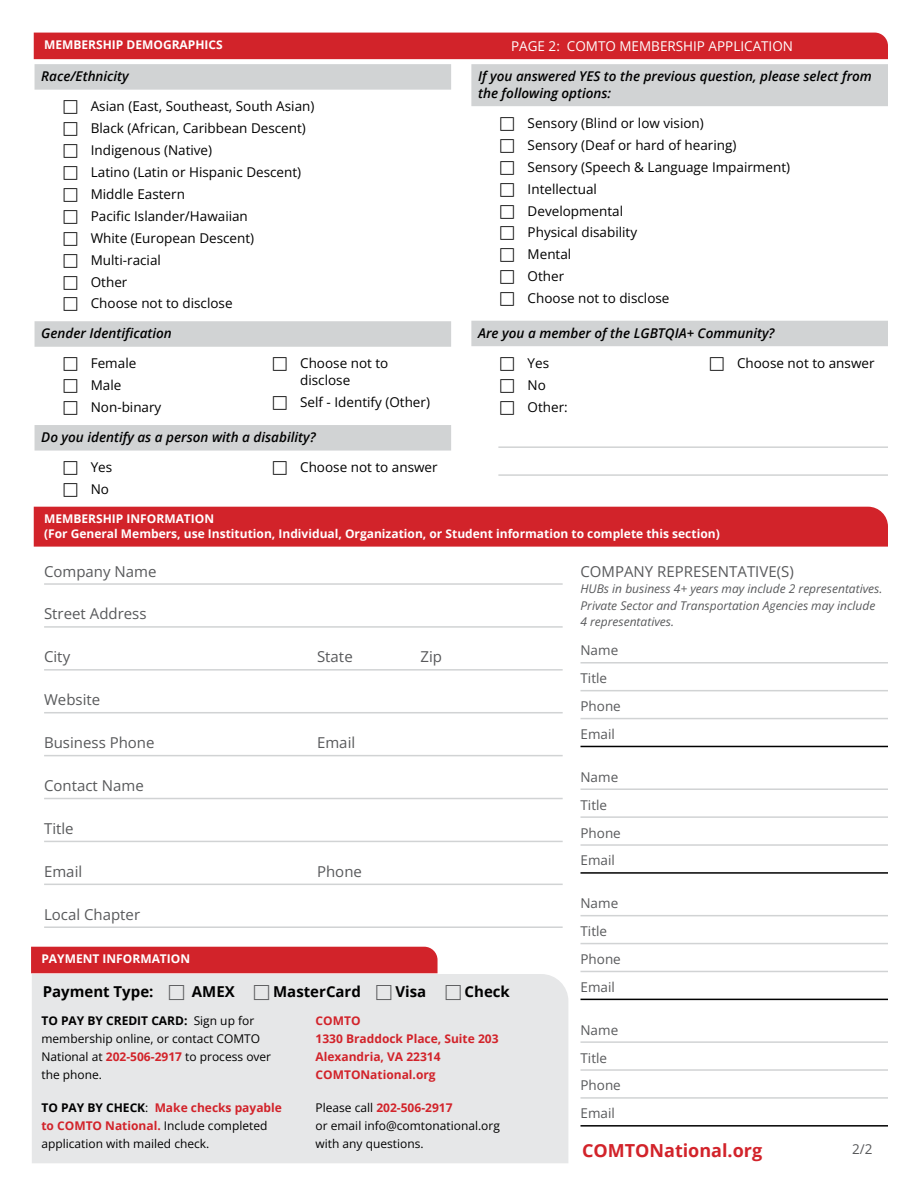
<style>
.page{position:relative;width:918px;height:1188px;background:#fff}
.page>*{position:absolute;margin:0;border:0;box-sizing:border-box;transform-origin:0 0}
.t1{font:700 18px "Open Sans";color:#d2232a}
.t2{font:15px "Open Sans";color:#58595b}
.t3{font:700 15px "Open Sans";color:#000}
.t4{font:13.5px/21.9px "Open Sans";color:#000}
.t5{font:italic 600 13.5px/16.5px "Open Sans";color:#000}
.t6{font:13.5px/27.9px "Open Sans";color:#58595b}
.t7{font:13.5px "Open Sans";color:#fff}
.t8{font:12px/18px "Open Sans";color:#000}
.t9{font:700 12px/14.4px "Open Sans";color:#fff}
.t10{font:italic 12px/16.5px "Open Sans";color:#58595b}
.t11{font:700 12px/18px "Open Sans";color:#d2232a}
.s1{font-weight:700}
.s2{font-weight:700;color:#d2232a}
</style>
<div class="page">
<div style="left:32px;top:974px;width:536px;height:189px;background:#e6e7e8"></div>
<div style="left:35px;top:64px;width:416px;height:26px;background:#d1d3d4"></div>
<div style="left:35px;top:321px;width:416px;height:26px;background:#d1d3d4"></div>
<div style="left:35px;top:425px;width:416px;height:26px;background:#d1d3d4"></div>
<div style="left:471px;top:64px;width:417px;height:42px;background:#d1d3d4"></div>
<div style="left:471px;top:321px;width:417px;height:25px;background:#d1d3d4"></div>
<hr style="left:498px;top:446px;width:390px;height:2px;background:#d1d3d4">
<hr style="left:498px;top:474px;width:390px;height:2px;background:#d1d3d4">
<hr style="left:44px;top:583px;width:519px;height:2px;background:#d1d3d4">
<hr style="left:44px;top:626px;width:519px;height:2px;background:#d1d3d4">
<hr style="left:44px;top:669px;width:519px;height:2px;background:#d1d3d4">
<hr style="left:44px;top:712px;width:519px;height:1px;background:#d1d3d4">
<hr style="left:44px;top:755px;width:519px;height:1px;background:#d1d3d4">
<hr style="left:44px;top:798px;width:519px;height:1px;background:#d1d3d4">
<hr style="left:44px;top:841px;width:519px;height:1px;background:#d1d3d4">
<hr style="left:44px;top:884px;width:519px;height:1px;background:#d1d3d4">
<hr style="left:44px;top:926px;width:519px;height:2px;background:#d1d3d4">
<div style="left:34px;top:33px;width:854px;height:26px;background:#d2232a"></div>
<div style="left:34px;top:507px;width:854px;height:40px;background:#d2232a"></div>
<hr style="left:580px;top:662px;width:308px;height:2px;background:#d1d3d4">
<hr style="left:580px;top:690px;width:308px;height:1px;background:#d1d3d4">
<hr style="left:580px;top:718px;width:308px;height:1px;background:#d1d3d4">
<hr style="left:580px;top:746px;width:308px;height:1px;background:#000">
<hr style="left:580px;top:788px;width:308px;height:2px;background:#d1d3d4">
<hr style="left:580px;top:816px;width:308px;height:2px;background:#d1d3d4">
<hr style="left:580px;top:844px;width:308px;height:2px;background:#d1d3d4">
<hr style="left:580px;top:872px;width:308px;height:2px;background:#000">
<hr style="left:580px;top:915px;width:308px;height:1px;background:#d1d3d4">
<hr style="left:580px;top:943px;width:308px;height:1px;background:#d1d3d4">
<hr style="left:580px;top:971px;width:308px;height:1px;background:#d1d3d4">
<hr style="left:580px;top:999px;width:308px;height:1px;background:#000">
<hr style="left:580px;top:1041px;width:308px;height:2px;background:#d1d3d4">
<hr style="left:580px;top:1069px;width:308px;height:2px;background:#d1d3d4">
<hr style="left:580px;top:1097px;width:308px;height:2px;background:#d1d3d4">
<hr style="left:580px;top:1125px;width:308px;height:2px;background:#000">
<div style="left:31px;top:947px;width:407px;height:26px;background:#d2232a"></div>
<svg style="left:169px;top:985px;width:15px;height:15px"></svg>
<svg style="left:254px;top:985px;width:15px;height:15px"></svg>
<svg style="left:377px;top:985px;width:15px;height:15px"></svg>
<svg style="left:446px;top:985px;width:15px;height:15px"></svg>
<p class="t9" style="left:44px;top:37px;width:180px">MEMBERSHIP DEMOGRAPHICS</p>
<p class="t5" style="left:41px;top:68px;width:89px">Race/Ethnicity</p>
<p class="t4" style="left:91px;top:95px;width:225px">Asian (East, Southeast, South Asian)<br>Black (African, Caribbean Descent)<br>Indigenous (Native)<br>Latino (Latin or Hispanic Descent)<br>Middle Eastern<br>Pacific Islander/Hawaiian<br>White (European Descent)<br>Multi-racial<br>Other<br>Choose not to disclose</p>
<p class="t5" style="left:41px;top:325px;width:132px">Gender Identification</p>
<p class="t4" style="left:91px;top:352px;width:72px">Female<br>Male<br>Non-binary</p>
<p class="t4" style="left:300px;top:355px;width:90px;line-height:16.5px">Choose not to disclose</p>
<p class="t4" style="left:300px;top:391px;width:131px">Self - Identify (Other)</p>
<p class="t5" style="left:41px;top:429px;width:276px">Do you identify as a person with a disability?</p>
<p class="t4" style="left:91px;top:456px;width:23px">Yes<br>No</p>
<p class="t4" style="left:300px;top:456px;width:139px">Choose not to answer</p>
<p class="t7" style="left:511px;top:37px;width:283px">PAGE 2: COMTO MEMBERSHIP APPLICATION</p>
<p class="t5" style="left:478px;top:68px;width:395px">If you answered YES to the previous question, please select from the following options:</p>
<p class="t4" style="left:528px;top:112px;width:264px">Sensory (Blind or low vision)<br>Sensory (Deaf or hard of hearing)<br>Sensory (Speech &amp; Language Impairment)<br>Intellectual<br>Developmental<br>Physical disability<br>Mental<br>Other<br>Choose not to disclose</p>
<p class="t5" style="left:478px;top:325px;width:298px">Are you a member of the LGBTQIA+ Community?</p>
<p class="t4" style="left:528px;top:352px;width:23px">Yes<br>No</p>
<p class="t4" style="left:737px;top:352px;width:139px">Choose not to answer</p>
<p class="t4" style="left:528px;top:396px;width:42px">Other:</p>
<p class="t9" style="left:44px;top:511px;width:677px">MEMBERSHIP INFORMATION<br>(For General Members, use Institution, Individual, Organization, or Student information to complete this section)</p>
<p class="t2" style="left:580px;top:561px;width:215px">COMPANY REPRESENTATIVE(S)</p>
<p class="t10" style="left:580px;top:580px;width:303px">HUBs in business 4+ years may include 2 representatives.<br>Private Sector and Transportation Agencies may include<br>4 representatives.</p>
<p class="t6" style="left:580px;top:636px;width:42px">Name<br>Title<br>Phone<br>Email</p>
<p class="t6" style="left:580px;top:763px;width:42px">Name<br>Title<br>Phone<br>Email</p>
<p class="t6" style="left:580px;top:889px;width:42px">Name<br>Title<br>Phone<br>Email</p>
<p class="t6" style="left:580px;top:1015px;width:42px">Name<br>Title<br>Phone<br>Email</p>
<p class="t2" style="left:44px;top:561px;width:114px">Company Name</p>
<p class="t2" style="left:44px;top:604px;width:104px">Street Address</p>
<p class="t2" style="left:44px;top:647px;width:28px">City</p>
<p class="t2" style="left:317px;top:647px;width:37px">State</p>
<p class="t2" style="left:421px;top:647px;width:23px">Zip</p>
<p class="t2" style="left:44px;top:690px;width:58px">Website</p>
<p class="t2" style="left:44px;top:732px;width:112px">Business Phone</p>
<p class="t2" style="left:317px;top:732px;width:40px">Email</p>
<p class="t2" style="left:44px;top:775px;width:101px">Contact Name</p>
<p class="t2" style="left:44px;top:818px;width:31px">Title</p>
<p class="t2" style="left:44px;top:861px;width:40px">Email</p>
<p class="t2" style="left:317px;top:861px;width:46px">Phone</p>
<p class="t2" style="left:44px;top:904px;width:98px">Local Chapter</p>
<p class="t9" style="left:41px;top:951px;width:150px">PAYMENT INFORMATION</p>
<p class="t3" style="left:43px;top:981px;width:112px">Payment Type:</p>
<p class="t3" style="left:192px;top:981px;width:44px">AMEX</p>
<p class="t3" style="left:273px;top:981px;width:89px">MasterCard</p>
<p class="t3" style="left:395px;top:981px;width:32px">Visa</p>
<p class="t3" style="left:465px;top:981px;width:47px">Check</p>
<p class="t8" style="left:41px;top:1011px;width:231px"><span class="s1">TO PAY BY CREDIT CARD:</span> Sign up for membership online, or contact COMTO<br>National at <span class="s2">202-506-2917</span> to process over the phone.</p>
<p class="t8" style="left:41px;top:1098px;width:242px"><span class="s1">TO PAY BY CHECK</span>: <span class="s2">Make checks payable to COMTO National.</span> Include completed application with mailed check.</p>
<p class="t11" style="left:316px;top:1011px;width:185px">COMTO<br>1330 Braddock Place, Suite 203<br>Alexandria, VA 22314<br>COMTONational.org</p>
<p class="t8" style="left:316px;top:1098px;width:186px">Please call <span class="s2">202-506-2917<br></span>or email info@comtonational.org with any questions.</p>
<h1 class="t1" style="left:582px;top:1137px;width:182px">COMTONational.org</h1>
<p class="t6" style="left:852px;top:1135px;width:22px">2/2</p>
</div>
